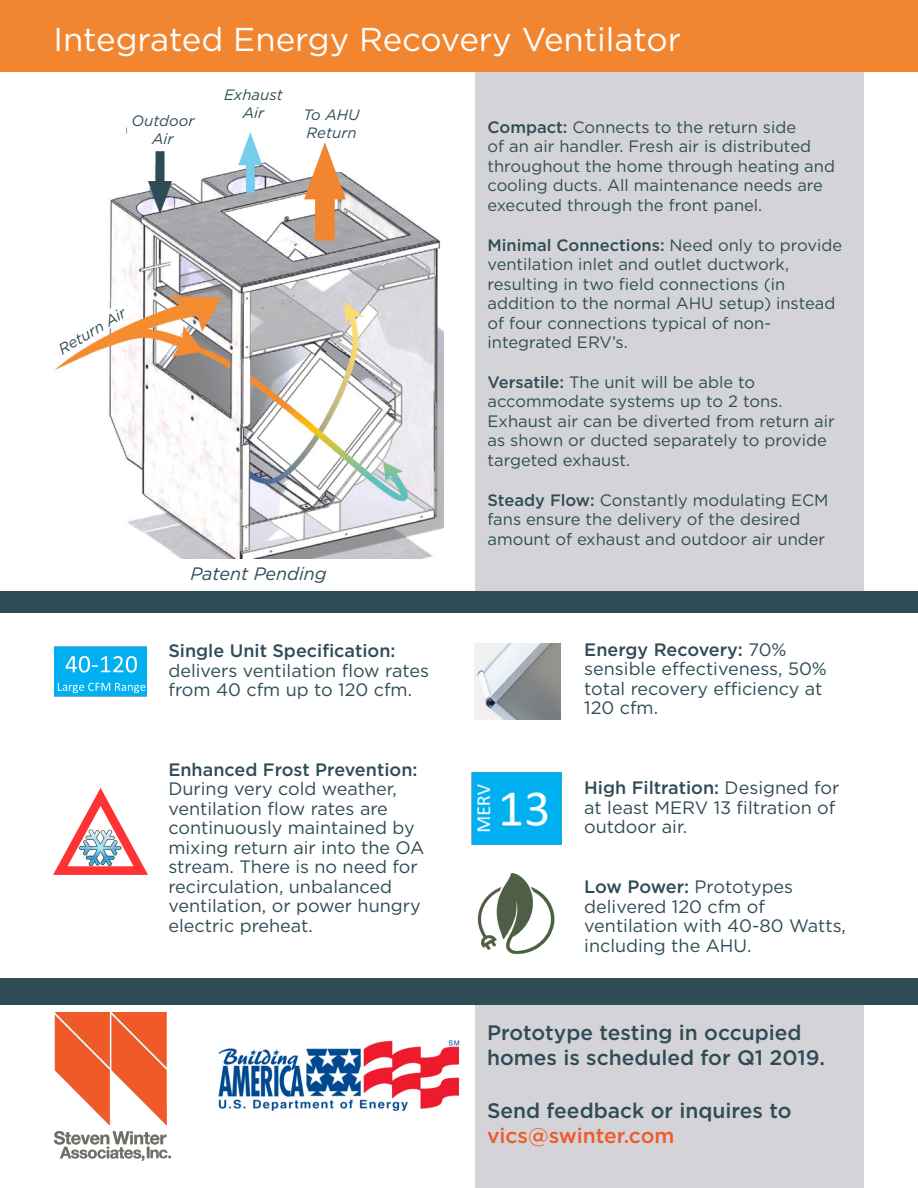
<style>
.page{position:relative;width:918px;height:1188px;background:#fff}
.page>*{position:absolute;margin:0;border:0;box-sizing:border-box;transform-origin:0 0}
.t1{font:33px "Gotham";color:#fff}
.t2{font:500 21px/25.2px "Gotham";color:#2f4c56}
.t3{font:18px/19.5px "Gotham";color:#2f4c56}
.t4{font:italic 18px "Gotham";color:#2f4c56}
.t5{font:16.5px/19.5px "Gotham";color:#2f4c56}
.t6{font:italic 15px "Gotham";color:#2f4c56}
.s1{font-weight:500}
.s2{color:#f05a28}
</style>
<div class="page">
<div style="left:475px;top:63px;width:389px;height:1125px;background:#d4d4d8"></div>
<div style="left:0;top:592px;width:918px;height:413px;background:#2f4c56"></div>
<div style="left:0;top:0;width:918px;height:71px;background:#f2852f"></div>
<div style="left:0;top:613px;width:918px;height:365px;background:#fff"></div>
<img style="left:55px;top:646px;width:92px;height:50px">
<img style="left:109px;top:127px;width:335px;height:432px">
<div style="left:127px;top:112px;width:78px;height:52px;background:#fff"></div>
<div style="left:156px;top:151px;width:9px;height:44px;background:#2f4c56"></div>
<svg style="left:148px;top:181px;width:24px;height:33px"></svg>
<div style="left:219px;top:92px;width:78px;height:46px;background:#fff"></div>
<div style="left:292px;top:120px;width:121px;height:51px;background:#fff"></div>
<svg style="left:54px;top:296px;width:86px;height:86px"></svg>
<div style="left:246px;top:151px;width:9px;height:42px;background:#76cdee"></div>
<svg style="left:238px;top:132px;width:24px;height:33px"></svg>
<div style="left:315px;top:177px;width:20px;height:64px;background:#f2852f"></div>
<svg style="left:304px;top:142px;width:42px;height:57px"></svg>
<svg style="left:53px;top:788px;width:95px;height:87px"></svg>
<img style="left:79px;top:826px;width:42px;height:43px">
<img style="left:475px;top:644px;width:85px;height:75px">
<img style="left:471px;top:772px;width:91px;height:73px">
<img style="left:477px;top:873px;width:78px;height:82px">
<img style="left:54px;top:1013px;width:117px;height:148px">
<img style="left:218px;top:1040px;width:242px;height:72px">
<p class="t1" style="left:53px;top:18px;width:629px">Integrated Energy Recovery Ventilator</p>
<p class="t6" style="left:132px;top:111px;width:64px">Outdoor</p>
<p class="t6" style="left:152px;top:129px;width:23px">Air</p>
<p class="t6" style="left:224px;top:85px;width:60px">Exhaust</p>
<p class="t6" style="left:243px;top:103px;width:23px">Air</p>
<p class="t6" style="left:304px;top:105px;width:57px">To AHU</p>
<p class="t6" style="left:307px;top:123px;width:52px">Return</p>
<p class="t6" style="left:55px;top:342px;width:77px;rotate:-31deg">Return Air</p>
<p class="t4" style="left:190px;top:562px;width:138px">Patent Pending</p>
<p class="t3" style="left:168px;top:641px;width:262px"><span class="s1">Single Unit Specification: </span>delivers ventilation flow rates from 40 cfm up to 120 cfm.</p>
<p class="t3" style="left:168px;top:759px;width:257px"><span class="s1">Enhanced Frost Prevention:<br></span>During very cold weather, ventilation flow rates are continuously maintained by mixing return air into the OA stream. There is no need for recirculation, unbalanced ventilation, or power hungry electric preheat.</p>
<p class="t5" style="left:488px;top:117px;width:349px"><span class="s1">Compact:</span> Connects to the return side<br>of an air handler. Fresh air is distributed throughout the home through heating and cooling ducts. All maintenance needs are executed through the front panel.</p>
<p class="t5" style="left:488px;top:235px;width:356px"><span class="s1">Minimal Connections:</span> Need only to provide ventilation inlet and outlet ductwork, resulting in two field connections (in addition to the normal AHU setup) instead of four connections typical of non&shy;integrated ERV’s.</p>
<p class="t5" style="left:488px;top:372px;width:349px"><span class="s1">Versatile:</span> The unit will be able to accommodate systems up to 2 tons.<br>Exhaust air can be diverted from return air as shown or ducted separately to provide targeted exhaust.</p>
<p class="t5" style="left:488px;top:490px;width:343px"><span class="s1">Steady Flow:</span> Constantly modulating ECM fans ensure the delivery of the desired amount of exhaust and outdoor air under</p>
<p class="t3" style="left:584px;top:639px;width:244px"><span class="s1">Energy Recovery:</span> 70% sensible effectiveness, 50% total recovery efficiency at<br>120 cfm.</p>
<p class="t3" style="left:584px;top:778px;width:257px"><span class="s1">High Filtration:</span> Designed for at least MERV 13 filtration of outdoor air.</p>
<p class="t3" style="left:584px;top:877px;width:263px"><span class="s1">Low Power:</span> Prototypes delivered 120 cfm of ventilation with 40-80 Watts, including the AHU.</p>
<p class="t2" style="left:487px;top:1020px;width:339px">Prototype testing in occupied homes is scheduled for Q1 2019.</p>
<p class="t2" style="left:487px;top:1097px;width:306px">Send feedback or inquires to <span class="s2">vics@swinter.com</span></p>
</div>
